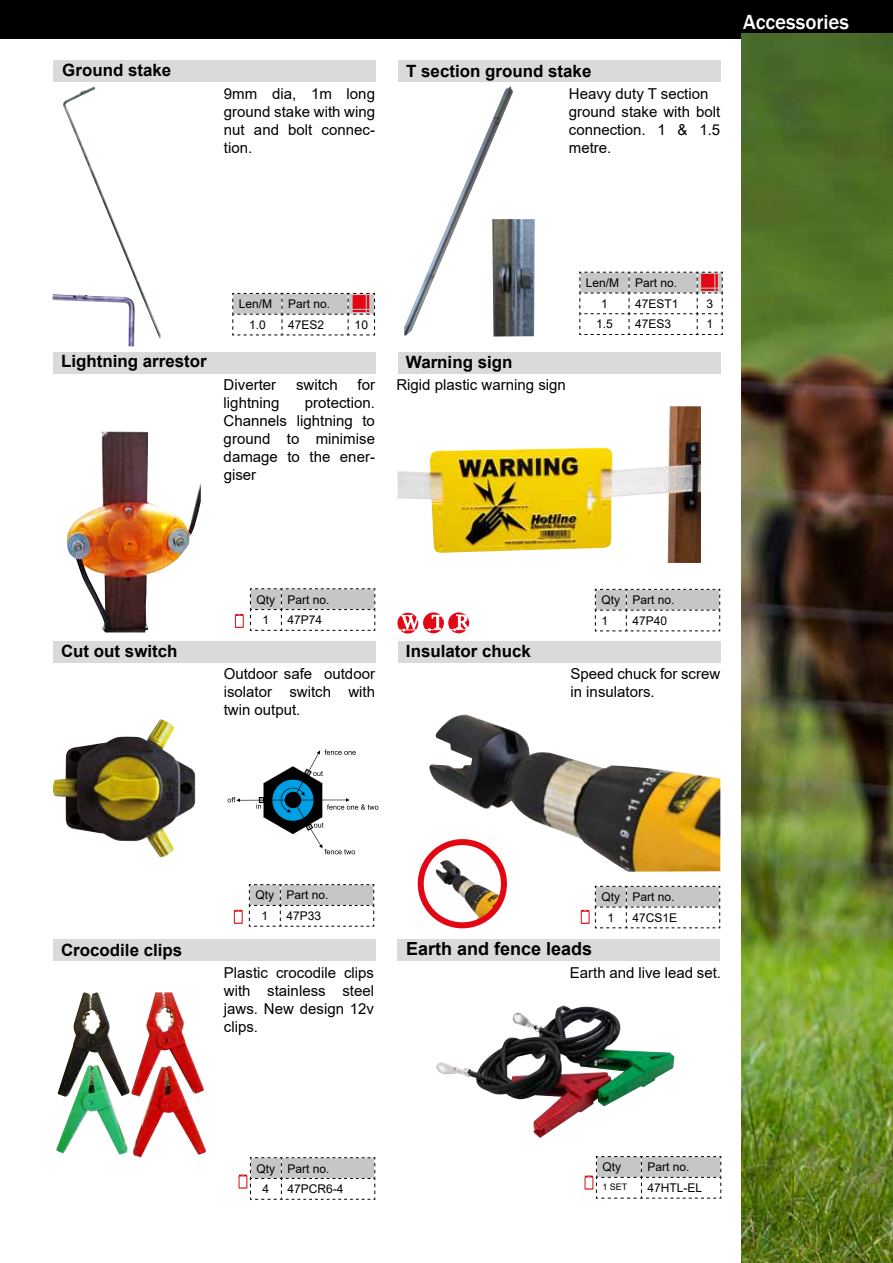
<style>
.page{position:relative;width:893px;height:1263px;background:#fff}
.page>*{position:absolute;margin:0;border:0;box-sizing:border-box;transform-origin:0 0}
.t1{font:500 21px "Franklin Gothic";color:#fff}
.t2{font:700 18px "Arial";color:#000}
.t3{font:700 16.95px "Arial";color:#000}
.t4{font:15px/18px "Arial";color:#000;text-align:justify}
.t5{font:12px/20.7px "Arial";color:#000}
.t6{font:9px "Arial";color:#000}
</style>
<div class="page">
<div style="left:0;top:0;width:893px;height:39px;background:#000"></div>
<div style="left:53px;top:60px;width:322px;height:22px;background:#dadada"></div>
<div style="left:398px;top:60px;width:322px;height:22px;background:#dadada"></div>
<div style="left:53px;top:352px;width:322px;height:21px;background:#dadada"></div>
<div style="left:398px;top:352px;width:322px;height:21px;background:#dadada"></div>
<div style="left:53px;top:641px;width:322px;height:22px;background:#dadada"></div>
<div style="left:398px;top:641px;width:322px;height:22px;background:#dadada"></div>
<div style="left:53px;top:939px;width:322px;height:22px;background:#dadada"></div>
<div style="left:398px;top:939px;width:322px;height:22px;background:#dadada"></div>
<svg style="left:397px;top:612px;width:72px;height:21px"></svg>
<svg style="left:234px;top:910px;width:9px;height:14px"></svg>
<svg style="left:235px;top:614px;width:9px;height:14px"></svg>
<svg style="left:249px;top:884px;width:125px;height:43px"></svg>
<svg style="left:250px;top:588px;width:126px;height:43px"></svg>
<svg style="left:239px;top:1157px;width:137px;height:43px"></svg>
<svg style="left:584px;top:1156px;width:137px;height:43px"></svg>
<img style="left:397px;top:406px;width:304px;height:157px">
<svg style="left:228px;top:749px;width:150px;height:105px"></svg>
<svg style="left:581px;top:885px;width:139px;height:43px"></svg>
<img style="left:56px;top:992px;width:150px;height:165px">
<svg style="left:595px;top:589px;width:125px;height:43px"></svg>
<img style="left:404px;top:87px;width:109px;height:249px">
<img style="left:492px;top:219px;width:43px;height:117px">
<img style="left:52px;top:294px;width:83px;height:52px">
<img style="left:63px;top:86px;width:98px;height:253px">
<svg style="left:579px;top:271px;width:144px;height:64px"></svg>
<svg style="left:232px;top:293px;width:143px;height:43px"></svg>
<img style="left:436px;top:1005px;width:239px;height:133px">
<img style="left:66px;top:431px;width:135px;height:201px">
<img style="left:53px;top:719px;width:142px;height:138px">
<img style="left:429px;top:714px;width:291px;height:158px">
<img style="left:436px;top:860px;width:66px;height:59px">
<div style="left:418px;top:839px;width:89px;height:89px;border:6px solid #e30613;border-radius:50%"></div>
<img style="left:742px;top:33px;width:151px;height:1230px">
<p class="t3" style="left:62px;top:59px;width:111px">Ground stake</p>
<p class="t3" style="left:406px;top:59px;width:187px">T section ground stake</p>
<p class="t4" style="left:224px;top:84px;width:153px">9mm dia, 1m long ground stake with wing nut and bolt connec&shy;tion.</p>
<p class="t4" style="left:569px;top:84px;width:153px;text-align:left">Heavy duty T section ground stake with bolt connection. 1 &amp; 1.5 metre.</p>
<h1 class="t1" style="left:743px;top:9px;width:108px">Accessories</h1>
<p class="t5" style="left:239px;top:293px;width:35px">Len/M</p>
<p class="t5" style="left:288px;top:293px;width:44px">Part no.</p>
<p class="t5" style="left:249px;top:314px;width:18px">1.0</p>
<p class="t5" style="left:288px;top:314px;width:38px">47ES2</p>
<p class="t5" style="left:355px;top:314px;width:15px">10</p>
<p class="t3" style="left:61px;top:349px;width:147px">Lightning arrestor</p>
<p class="t3" style="left:406px;top:350px;width:108px">Warning sign</p>
<p class="t4" style="left:224px;top:376px;width:54px">Diverter</p>
<p class="t4" style="left:296px;top:376px;width:43px">switch</p>
<p class="t4" style="left:357px;top:376px;width:19px">for</p>
<p class="t4" style="left:224px;top:394px;width:57px">lightning</p>
<p class="t4" style="left:224px;top:394px;width:153px;text-indent:81px">protection.<br>Channels lightning to ground to minimise damage to the ener&shy;giser</p>
<p class="t4" style="left:396px;top:376px;width:171px">Rigid plastic warning sign</p>
<p class="t5" style="left:586px;top:272px;width:35px">Len/M</p>
<p class="t5" style="left:635px;top:272px;width:44px">Part no.</p>
<p class="t5" style="left:601px;top:293px;width:8px">1</p>
<p class="t5" style="left:635px;top:293px;width:45px">47EST1</p>
<p class="t5" style="left:706px;top:293px;width:8px">3</p>
<p class="t5" style="left:596px;top:314px;width:18px">1.5</p>
<p class="t5" style="left:635px;top:314px;width:38px">47ES3</p>
<p class="t5" style="left:706px;top:314px;width:8px">1</p>
<p class="t5" style="left:263px;top:589px;width:68px;text-indent:-6px">Qty Part no.<br>1</p>
<p class="t5" style="left:287px;top:610px;width:36px">47P74</p>
<p class="t3" style="left:61px;top:639px;width:118px">Cut out switch</p>
<p class="t3" style="left:406px;top:639px;width:127px">Insulator chuck</p>
<p class="t5" style="left:601px;top:589px;width:75px">Qty Part no.<br>1</p>
<p class="t5" style="left:632px;top:610px;width:36px">47P40</p>
<p class="t4" style="left:224px;top:665px;width:153px">Outdoor safe outdoor isolator switch with twin output.</p>
<p class="t4" style="left:570px;top:665px;width:151px">Speed chuck for screw in insulators.</p>
<p class="t5" style="left:261px;top:885px;width:68px;text-indent:-6px">Qty Part no.<br>1</p>
<p class="t5" style="left:286px;top:905px;width:36px">47P33</p>
<p class="t3" style="left:61px;top:938px;width:123px">Crocodile clips</p>
<p class="t2" style="left:406px;top:936px;width:188px">Earth and fence leads</p>
<p class="t5" style="left:607px;top:886px;width:68px;text-indent:-6px">Qty Part no.<br>1</p>
<p class="t5" style="left:632px;top:907px;width:46px">47CS1E</p>
<p class="t4" style="left:224px;top:963px;width:152px">Plastic crocodile clips with stainless steel jaws. New design 12v clips.</p>
<p class="t4" style="left:570px;top:963px;width:153px">Earth and live lead set.</p>
<p class="t5" style="left:263px;top:1158px;width:68px;text-indent:-6px">Qty Part no.<br>4</p>
<p class="t5" style="left:287px;top:1178px;width:58px">47PCR6-4</p>
<p class="t5" style="left:602px;top:1157px;width:20px">Qty</p>
<p class="t5" style="left:647px;top:1157px;width:44px">Part no.</p>
<p class="t6" style="left:602px;top:1180px;width:27px">1 SET</p>
<p class="t5" style="left:647px;top:1177px;width:56px">47HTL-EL</p>
</div>
